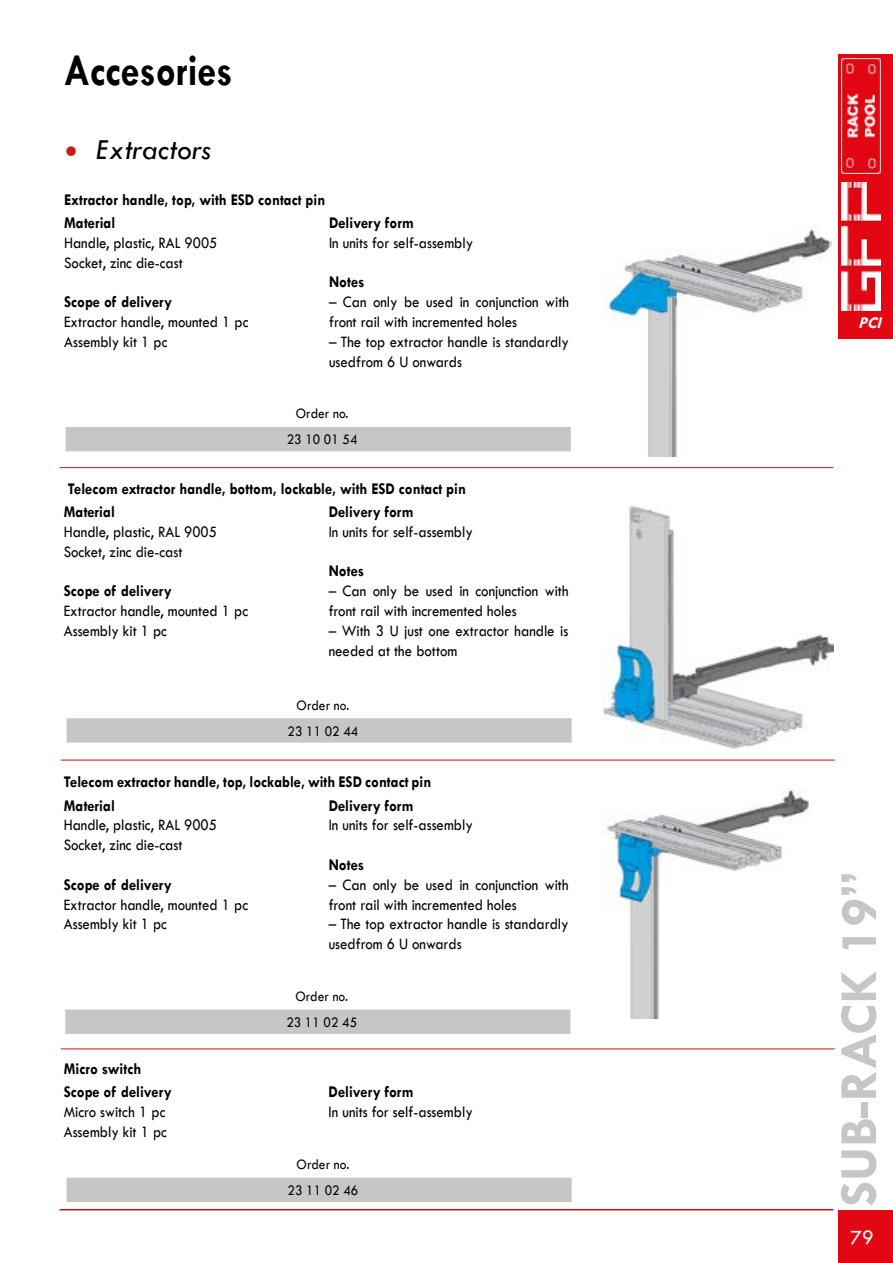
<style>
.page{position:relative;width:893px;height:1263px;background:#fff}
.page>*{position:absolute;margin:0;border:0;box-sizing:border-box;transform-origin:0 0}
.t1{font:700 54px "Tw Cen";color:#c6c6c6}
.t2{font:700 45px "Tw Cen";color:#000;scale:.85 1}
.t3{font:italic 30px "Tw Cen";color:#000}
.t4{font:21px "Tw Cen";color:#fff}
.t5{font:16.5px/19.8px "Tw Cen";color:#000;scale:.9 1}
.t6{font:700 16.5px "Tw Cen";color:#000;scale:.9 1}
.t7{font:italic 700 16.5px "Tw Cen";color:#fff}
.t8{font:15px/25.8px "Tw Cen";color:#000;text-align:center;scale:.9 1}
.s1{font-family:"Minion Pro";font-style:normal;font-size:36px;color:#cd171a}
</style>
<div class="page">
<div style="left:839px;top:1210px;width:54px;height:53px;background:#e30613"></div>
<hr style="left:60px;top:1209px;width:773px;height:1px;background:#e30613">
<div style="left:839px;top:54px;width:54px;height:285px;background:#e30613"></div>
<img style="left:842px;top:183px;width:39px;height:128px">
<img style="left:841px;top:59px;width:39px;height:115px">
<img style="left:604px;top:229px;width:227px;height:228px">
<img style="left:602px;top:505px;width:231px;height:244px">
<img style="left:602px;top:789px;width:207px;height:230px">
<div style="left:65px;top:426px;width:507px;height:26px;background:#c6c6c6"></div>
<svg style="left:571px;top:427px;width:1px;height:24px"></svg>
<hr style="left:64px;top:427px;width:2px;height:24px;background:#fff">
<hr style="left:64px;top:425px;width:508px;height:2px;background:#fff">
<hr style="left:64px;top:451px;width:508px;height:2px;background:#fff">
<div style="left:66px;top:717px;width:506px;height:26px;background:#c6c6c6"></div>
<hr style="left:65px;top:718px;width:2px;height:25px;background:#fff">
<hr style="left:65px;top:717px;width:508px;height:1px;background:#fff">
<div style="left:65px;top:1009px;width:506px;height:26px;background:#c6c6c6"></div>
<hr style="left:570px;top:1009px;width:2px;height:25px;background:#fff">
<hr style="left:64px;top:1034px;width:508px;height:1px;background:#fff">
<hr style="left:60px;top:467px;width:773px;height:1px;background:#e30613">
<hr style="left:61px;top:760px;width:774px;height:1px;background:#e30613">
<hr style="left:61px;top:1048px;width:774px;height:1px;background:#e30613">
<div style="left:66px;top:1177px;width:506px;height:26px;background:#c6c6c6"></div>
<hr style="left:65px;top:1178px;width:2px;height:24px;background:#fff">
<hr style="left:65px;top:1176px;width:508px;height:2px;background:#fff">
<hr style="left:65px;top:1202px;width:508px;height:1px;background:#fff">
<h2 class="t2" style="left:64px;top:44px;width:200px">Accesories</h2>
<h3 class="t3" style="left:64px;top:131px;width:148px"><span class="s1">•</span> Extractors</h3>
<p class="t6" style="left:64px;top:190px;width:292px">Extractor handle, top, with ESD contact pin</p>
<p class="t6" style="left:64px;top:213px;width:58px">Material</p>
<p class="t5" style="left:64px;top:233px;width:172px">Handle, plastic, RAL 9005<br>Socket, zinc die-cast</p>
<p class="t6" style="left:64px;top:292px;width:121px">Scope of delivery</p>
<p class="t5" style="left:64px;top:312px;width:206px">Extractor handle, mounted 1 pc<br>Assembly kit 1 pc</p>
<p class="t6" style="left:329px;top:213px;width:96px">Delivery form</p>
<p class="t5" style="left:329px;top:233px;width:162px">In units for self-assembly</p>
<p class="t6" style="left:329px;top:272px;width:41px">Notes</p>
<p class="t5" style="left:329px;top:292px;width:268px">– Can only be used in conjunction with front rail with incremented holes</p>
<p class="t5" style="left:329px;top:332px;width:268px">– The top extractor handle is standardly usedfrom 6 U onwards</p>
<p class="t8" style="left:287px;top:401px;width:80px">Order no.<br>23 10 01 54</p>
<p class="t6" style="left:68px;top:479px;width:444px">Telecom extractor handle, bottom, lockable, with ESD contact pin</p>
<p class="t6" style="left:64px;top:502px;width:58px">Material</p>
<p class="t5" style="left:64px;top:522px;width:172px">Handle, plastic, RAL 9005<br>Socket, zinc die-cast</p>
<p class="t6" style="left:64px;top:581px;width:121px">Scope of delivery</p>
<p class="t5" style="left:64px;top:601px;width:206px">Extractor handle, mounted 1 pc<br>Assembly kit 1 pc</p>
<p class="t6" style="left:329px;top:502px;width:96px">Delivery form</p>
<p class="t5" style="left:329px;top:522px;width:162px">In units for self-assembly</p>
<p class="t6" style="left:329px;top:561px;width:41px">Notes</p>
<p class="t5" style="left:329px;top:581px;width:268px">– Can only be used in conjunction with front rail with incremented holes</p>
<p class="t5" style="left:329px;top:621px;width:268px">– With 3 U just one extractor handle is needed at the bottom</p>
<p class="t8" style="left:288px;top:692px;width:80px">Order no.<br>23 11 02 44</p>
<p class="t6" style="left:64px;top:772px;width:410px">Telecom extractor handle, top, lockable, with ESD contact pin</p>
<p class="t6" style="left:64px;top:795px;width:58px">Material</p>
<p class="t5" style="left:64px;top:815px;width:172px">Handle, plastic, RAL 9005<br>Socket, zinc die-cast</p>
<p class="t6" style="left:64px;top:875px;width:121px">Scope of delivery</p>
<p class="t5" style="left:64px;top:894px;width:206px">Extractor handle, mounted 1 pc<br>Assembly kit 1 pc</p>
<p class="t6" style="left:64px;top:1059px;width:88px">Micro switch</p>
<p class="t6" style="left:64px;top:1082px;width:121px">Scope of delivery</p>
<p class="t5" style="left:64px;top:1102px;width:116px">Micro switch 1 pc<br>Assembly kit 1 pc</p>
<p class="t6" style="left:329px;top:795px;width:96px">Delivery form</p>
<p class="t5" style="left:329px;top:815px;width:162px">In units for self-assembly</p>
<p class="t6" style="left:329px;top:855px;width:41px">Notes</p>
<p class="t5" style="left:329px;top:875px;width:268px">– Can only be used in conjunction with front rail with incremented holes</p>
<p class="t5" style="left:329px;top:914px;width:268px">– The top extractor handle is standardly usedfrom 6 U onwards</p>
<p class="t8" style="left:286px;top:983px;width:80px">Order no.<br>23 11 02 45</p>
<p class="t6" style="left:329px;top:1082px;width:96px">Delivery form</p>
<p class="t5" style="left:329px;top:1102px;width:162px">In units for self-assembly</p>
<p class="t8" style="left:288px;top:1151px;width:80px">Order no.<br>23 11 02 46</p>
<p class="t7" style="left:858px;top:313px;width:29px">PCI</p>
<h1 class="t1" style="left:826px;top:1207px;width:336px;rotate:-90deg">SUB-RACK 19”</h1>
<p class="t4" style="left:850px;top:1225px;width:25px">79</p>
</div>
